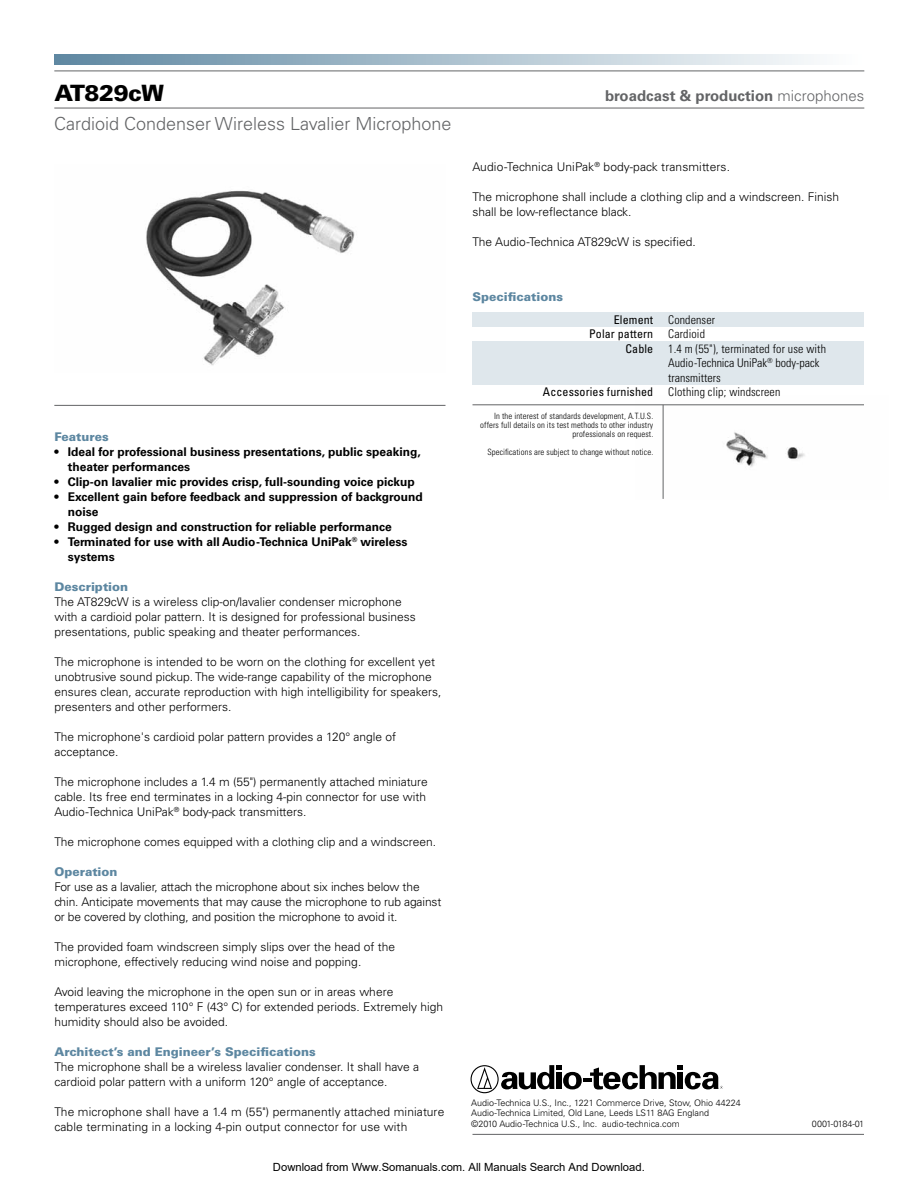
<style>
.page{position:relative;width:918px;height:1188px;background:#fff}
.page>*{position:absolute;margin:0;border:0;box-sizing:border-box;transform-origin:0 0}
.t1{font:900 22.5px "Univers LT Std";letter-spacing:-.02em;color:#000}
.t2{font:300 18px "Univers LT Std";color:#636466}
.t3{font:700 15px "Univers LT Std";color:#636466}
.t4{font:300 12px/15px "Univers LT Std";color:#000}
.t5{font:700 12px/15px "Univers LT Std";color:#000}
.t6{font:300 condensed 12px/14.4px "Univers LT Std";letter-spacing:.01em;color:#000}
.t7{font:900 12px "Univers LT Std";color:#5d87a1}
.t8{font:condensed 12px/14.4px "Univers LT Std";letter-spacing:.01em;color:#000;text-align:right}
.t9{font:11.25px "Arial";color:#000}
.t10{font:300 9px/10.5px "Univers LT Std";color:#000}
.t11{font:300 9px "Univers LT Std";letter-spacing:-.035em;color:#000}
.t12{font:300 condensed 8.7px/9px "Univers LT Std";letter-spacing:.01em;color:#000;text-align:right}
.s1{font-weight:300}
</style>
<div class="page">
<img style="left:636px;top:405px;width:228px;height:94px">
<hr style="left:472px;top:1134px;width:392px;height:1px;background:#636466">
<svg style="left:471px;top:1065px;width:252px;height:28px"></svg>
<hr style="left:54px;top:405px;width:392px;height:1px;background:#636466">
<img style="left:146px;top:190px;width:209px;height:176px">
<div style="left:472px;top:341px;width:392px;height:44px;background:#dfe7ec"></div>
<div style="left:472px;top:312px;width:392px;height:15px;background:#dfe7ec"></div>
<hr style="left:663px;top:405px;width:1px;height:94px;background:#636466">
<hr style="left:472px;top:404px;width:392px;height:1px;background:#636466">
<hr style="left:54px;top:108px;width:810px;height:1px;background:#636466">
<hr style="left:54px;top:71px;width:810px;height:1px;background:#636466">
<svg style="left:54px;top:54px;width:757px;height:10px;background:#a9bfcd"></svg>
<h1 class="t1" style="left:54px;top:78px;width:111px">AT829cW</h1>
<p class="t3" style="left:605px;top:87px;width:261px">broadcast &amp; production <span class="s1">microphones</span></p>
<h2 class="t2" style="left:54px;top:113px;width:399px">Cardioid Condenser Wireless Lavalier Microphone</h2>
<p class="t4" style="left:473px;top:159px;width:259px">Audio-Technica UniPak<sup>®</sup> body-pack transmitters.</p>
<p class="t4" style="left:473px;top:189px;width:368px">The microphone shall include a clothing clip and a windscreen. Finish shall be low-reflectance black.</p>
<p class="t4" style="left:473px;top:234px;width:225px">The Audio-Technica AT829cW is specified.</p>
<p class="t7" style="left:54px;top:429px;width:56px">Features</p>
<p class="t5" style="left:68px;top:444px;width:355px;text-indent:-14px">• Ideal for professional business presentations, public speaking, theater performances</p>
<p class="t5" style="left:54px;top:474px;width:362px">• Clip-on lavalier mic provides crisp, full-sounding voice pickup</p>
<p class="t5" style="left:68px;top:489px;width:356px;text-indent:-14px">• Excellent gain before feedback and suppression of background noise</p>
<p class="t5" style="left:54px;top:519px;width:339px">• Rugged design and construction for reliable performance</p>
<p class="t5" style="left:68px;top:534px;width:341px;text-indent:-14px">• Terminated for use with all Audio-Technica UniPak<sup>®</sup> wireless systems</p>
<p class="t7" style="left:54px;top:579px;width:75px">Description</p>
<p class="t4" style="left:54px;top:594px;width:363px">The AT829cW is a wireless clip-on/lavalier condenser microphone with a cardioid polar pattern. It is designed for professional business presentations, public speaking and theater performances.</p>
<p class="t4" style="left:54px;top:654px;width:389px">The microphone is intended to be worn on the clothing for excellent yet unobtrusive sound pickup. The wide-range capability of the microphone ensures clean, accurate reproduction with high intelligibility for speakers, presenters and other performers.</p>
<p class="t4" style="left:54px;top:729px;width:343px">The microphone's cardioid polar pattern provides a 120° angle of acceptance.</p>
<p class="t4" style="left:54px;top:774px;width:375px">The microphone includes a 1.4 m (55") permanently attached miniature cable. Its free end terminates in a locking 4-pin connector for use with<br>Audio-Technica UniPak<sup>®</sup> body-pack transmitters.</p>
<p class="t4" style="left:54px;top:834px;width:383px">The microphone comes equipped with a clothing clip and a windscreen.</p>
<p class="t7" style="left:54px;top:864px;width:65px">Operation</p>
<p class="t4" style="left:54px;top:879px;width:389px">For use as a lavalier, attach the microphone about six inches below the chin. Anticipate movements that may cause the microphone to rub against or be covered by clothing, and position the microphone to avoid it.</p>
<p class="t4" style="left:54px;top:939px;width:342px">The provided foam windscreen simply slips over the head of the microphone, effectively reducing wind noise and popping.</p>
<p class="t4" style="left:54px;top:984px;width:390px">Avoid leaving the microphone in the open sun or in areas where temperatures exceed 110° F (43° C) for extended periods. Extremely high humidity should also be avoided.</p>
<p class="t7" style="left:54px;top:1044px;width:263px">Architect’s and Engineer’s Specifications</p>
<p class="t4" style="left:54px;top:1059px;width:366px">The microphone shall be a wireless lavalier condenser. It shall have a cardioid polar pattern with a uniform 120° angle of acceptance.</p>
<p class="t4" style="left:54px;top:1104px;width:392px">The microphone shall have a 1.4 m (55") permanently attached miniature cable terminating in a locking 4-pin output connector for use with</p>
<p class="t7" style="left:472px;top:289px;width:92px">Specifications</p>
<p class="t8" style="left:589px;top:312px;width:66px">Element<br>Polar pattern<br>Cable</p>
<p class="t8" style="left:543px;top:384px;width:112px">Accessories furnished</p>
<p class="t12" style="left:480px;top:412px;width:174px">In the interest of standards development, A.T.U.S. offers full details on its test methods to other industry professionals on request.</p>
<p class="t12" style="left:488px;top:448px;width:167px">Specifications are subject to change without notice.</p>
<p class="t6" style="left:668px;top:313px;width:159px">Condenser<br>Cardioid<br>1.4 m (55"), terminated for use with<br>Audio-Technica UniPak<sup>®</sup> body-pack transmitters<br>Clothing clip; windscreen</p>
<p class="t10" style="left:471px;top:1097px;width:271px">Audio-Technica U.S., Inc., 1221 Commerce Drive, Stow, Ohio 44224<br>Audio-Technica Limited, Old Lane, Leeds LS11 8AG England<br>©2010 Audio-Technica U.S., Inc. audio-technica.com</p>
<p class="t11" style="left:812px;top:1118px;width:54px">0001-0184-01</p>
<p class="t9" style="left:273px;top:1160px;width:373px">Download from Www.Somanuals.com. All Manuals Search And Download.</p>
</div>
